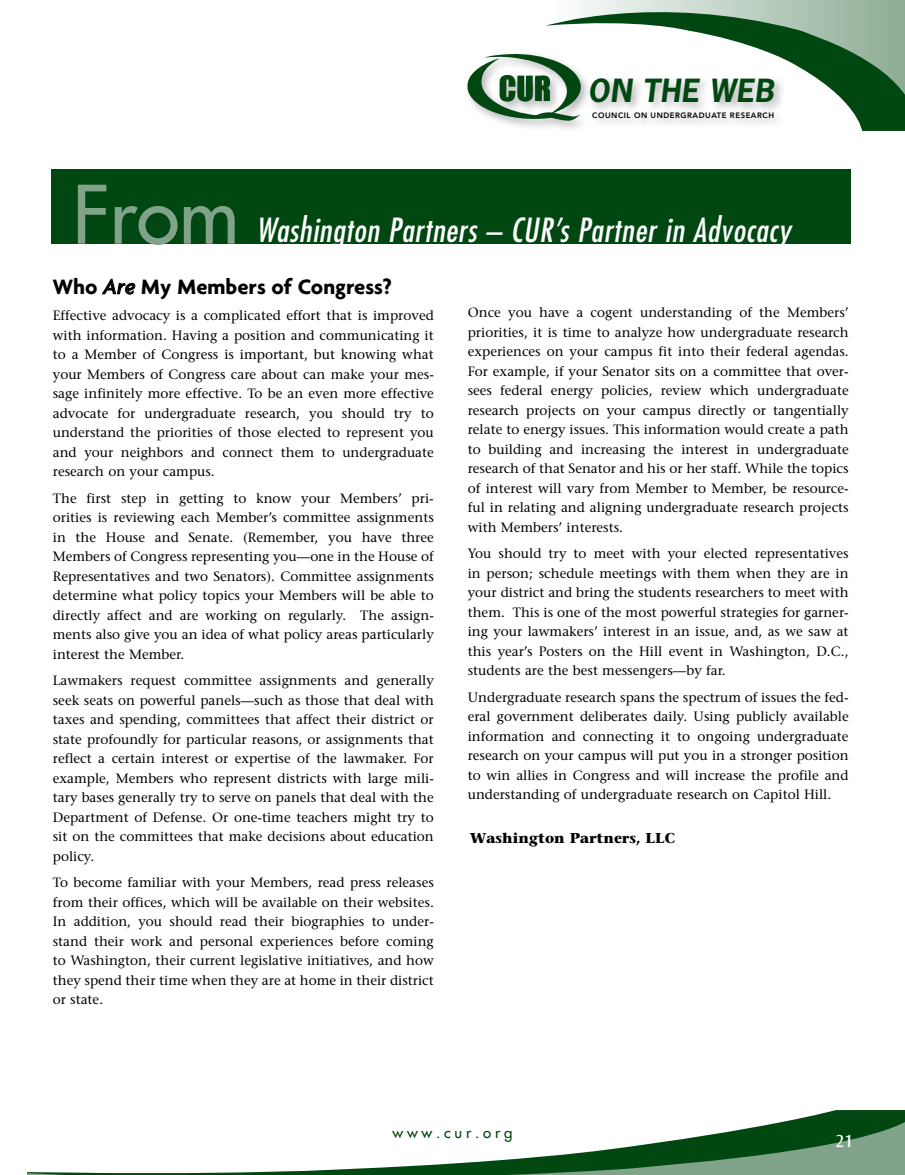
<style>
.page{position:relative;width:905px;height:1175px;background:#fff}
.page>*{position:absolute;margin:0;border:0;box-sizing:border-box;transform-origin:0 0}
.t1{font:78.3px "Futura";color:#80a389}
.t2{font:italic condensed 32.4px "Futura";letter-spacing:.025em;color:#fff}
.t3{font:italic 700 30px "News Gothic";letter-spacing:.02em;color:#004712}
.t4{font:700 22.5px "Agenda";color:#000}
.t5{font:18px "Castle EF";color:#fff}
.t6{font:15px "Futura";color:#004712}
.t7{font:700 14.25px "Stone Serif";color:#000}
.t8{font:13.5px/19.5px "Stone Serif";color:#000;text-align:justify}
.t9{font:800 7.8px "Avenir";letter-spacing:.07em;color:#000}
.s1{font-weight:500;font-style:italic}
</style>
<div class="page">
<svg style="left:546px;top:0;width:358px;height:131px"></svg>
<svg style="left:27px;top:1110px;width:877px;height:64px"></svg>
<div style="left:464px;top:50px;width:322px;height:83px;background:#000;opacity:.3"></div>
<svg style="left:467px;top:53px;width:115px;height:69px"></svg>
<div style="left:51px;top:169px;width:799px;height:74px;background:#004712"></div>
<svg style="left:101px;top:278px;width:35px;height:17px"></svg>
<h3 class="t3" style="left:588px;top:70px;width:188px">ON THE WEB</h3>
<p class="t9" style="left:592px;top:110px;width:183px">COUNCIL ON UNDERGRADUATE RESEARCH</p>
<h1 class="t1" style="left:72px;top:166px;width:168px">From</h1>
<h2 class="t2" style="left:256px;top:210px;width:535px">Washington Partners – CUR’s Partner in Advocacy</h2>
<h3 class="t4" style="left:53px;top:273px;width:341px">Who <span class="s1">Are</span> My Members of Congress?</h3>
<p class="t8" style="left:53px;top:306px;width:382px">Effective advocacy is a complicated effort that is improved with information. Having a position and communicating it to a Member of Congress is important, but knowing what your Members of Congress care about can make your mes&shy;sage infinitely more effective. To be an even more effective advocate for undergraduate research, you should try to understand the priorities of those elected to represent you and your neighbors and connect them to undergraduate research on your campus.</p>
<p class="t8" style="left:53px;top:488px;width:382px">The first step in getting to know your Members’ pri&shy;orities is reviewing each Member’s committee assignments in the House and Senate. (Remember, you have three Members of Congress representing you—one in the House of Representatives and two Senators). Committee assignments determine what policy topics your Members will be able to directly affect and are working on regularly. The assign&shy;ments also give you an idea of what policy areas particularly interest the Member.</p>
<p class="t8" style="left:53px;top:671px;width:382px">Lawmakers request committee assignments and generally seek seats on powerful panels—such as those that deal with taxes and spending, committees that affect their district or state profoundly for particular reasons, or assignments that reflect a certain interest or expertise of the lawmaker. For example, Members who represent districts with large mili&shy;tary bases generally try to serve on panels that deal with the Department of Defense. Or one-time teachers might try to sit on the committees that make decisions about education policy.</p>
<p class="t8" style="left:53px;top:873px;width:382px">To become familiar with your Members, read press releases from their offices, which will be available on their websites.<br>In addition, you should read their biographies to under&shy;stand their work and personal experiences before coming to Washington, their current legislative initiatives, and how they spend their time when they are at home in their district or state.</p>
<p class="t8" style="left:468px;top:303px;width:382px">Once you have a cogent understanding of the Members’ priorities, it is time to analyze how undergraduate research experiences on your campus fit into their federal agendas.<br>For example, if your Senator sits on a committee that over&shy;sees federal energy policies, review which undergraduate research projects on your campus directly or tangentially relate to energy issues. This information would create a path to building and increasing the interest in undergraduate research of that Senator and his or her staff. While the topics of interest will vary from Member to Member, be resource&shy;ful in relating and aligning undergraduate research projects with Members’ interests.</p>
<p class="t8" style="left:468px;top:544px;width:382px">You should try to meet with your elected representatives in person; schedule meetings with them when they are in your district and bring the students researchers to meet with them. This is one of the most powerful strategies for garner&shy;ing your lawmakers’ interest in an issue, and, as we saw at this year’s Posters on the Hill event in Washington, D.C., students are the best messengers—by far.</p>
<p class="t8" style="left:468px;top:687px;width:382px">Undergraduate research spans the spectrum of issues the fed&shy;eral government deliberates daily. Using publicly available information and connecting it to ongoing undergraduate research on your campus will put you in a stronger position to win allies in Congress and will increase the profile and understanding of undergraduate research on Capitol Hill.</p>
<p class="t7" style="left:470px;top:829px;width:206px">Washington Partners, LLC</p>
<p class="t6" style="left:392px;top:1123px;width:121px">www.cur.org</p>
<h3 class="t5" style="left:835px;top:1130px;width:20px">21</h3>
</div>
